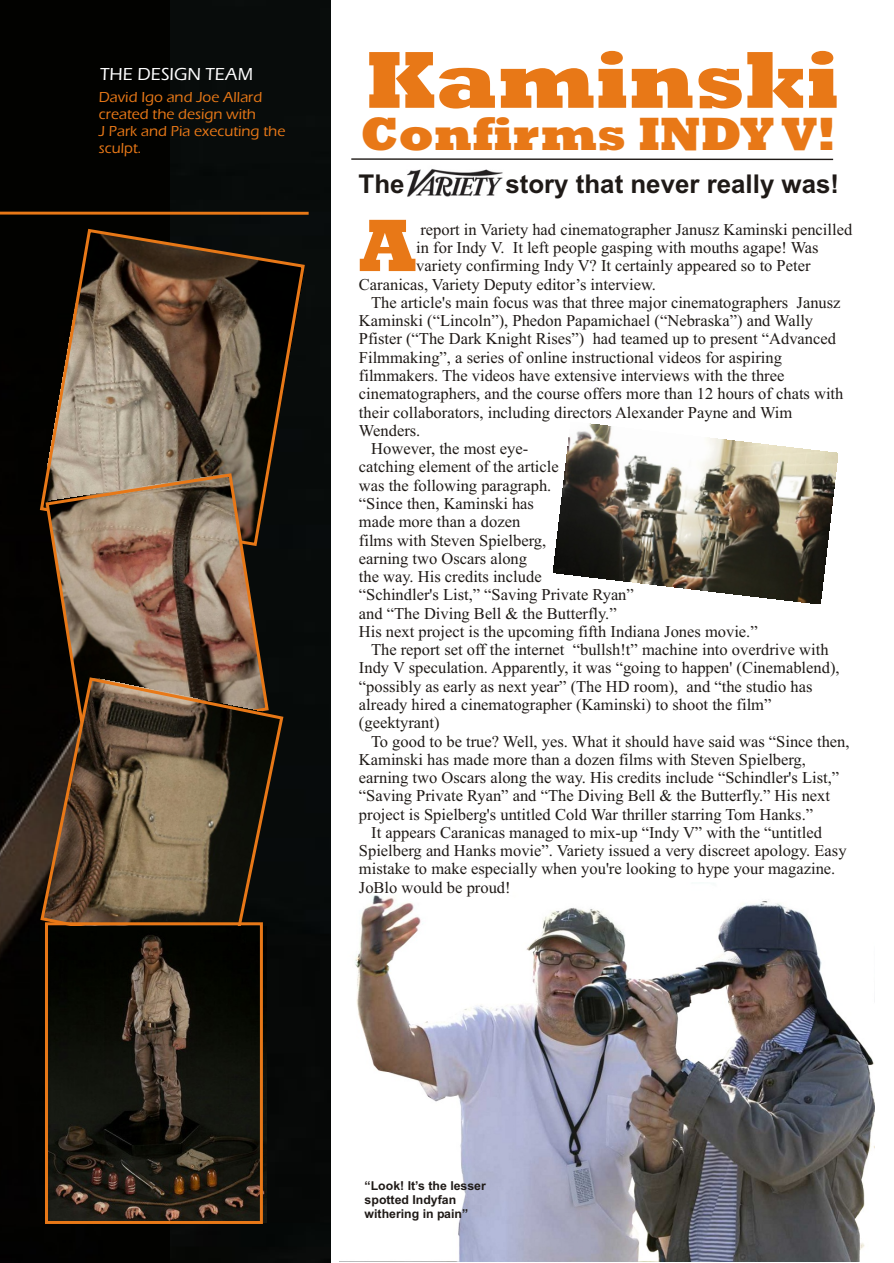
<style>
.page{position:relative;width:894px;height:1263px;background:#fff}
.page>*{position:absolute;margin:0;border:0;box-sizing:border-box;transform-origin:0 0}
.t1{font:800 82.05px "Rockwell";color:#e87817}
.t2{font:800 75.45px "Rockwell";color:#e87817}
.t3{font:800 47.4px "Rockwell";color:#e87817}
.t4{font:700 25.95px "Arial";color:#1f1a17}
.t5{font:18px "Eras Medium ITC";color:#fff}
.t6{font:16.5px "Times New Roman";color:#1f1a17}
.t7{font:15px/17px "Eras Medium ITC";color:#e87817}
.t8{font:700 12.3px/13.8px "Arial";color:#1f1a17}
.t9{font:700 12.3px "Avant Garde Bk BT";color:#1f1a17}
</style>
<div class="page">
<div style="left:170px;top:0;width:161px;height:1263px;background:#070b0a"></div>
<hr style="left:351px;top:158px;width:482px;height:2px;background:#1f1a17">
<img style="left:407px;top:169px;width:96px;height:28px">
<div style="left:0;top:0;width:170px;height:1263px;background:#020200"></div>
<img style="left:355px;top:895px;width:520px;height:366px">
<svg style="left:0;top:211px;width:309px;height:4px"></svg>
<svg style="left:38px;top:227px;width:269px;height:321px;background:#514437"></svg>
<svg style="left:44px;top:472px;width:226px;height:204px;background:#7e6652"></svg>
<svg style="left:39px;top:676px;width:246px;height:285px;background:#514230"></svg>
<img style="left:49px;top:927px;width:217px;height:295px">
<div style="left:45px;top:922px;width:218px;height:302px;border:3px solid #e87817"></div>
<img style="left:553px;top:423px;width:285px;height:181px">
<p class="t5" style="left:100px;top:68px;width:154px">THE DESIGN TEAM</p>
<p class="t7" style="left:99px;top:90px;width:188px">David Igo and Joe Allard created the design with<br>J Park and Pia executing the sculpt.</p>
<h1 class="t1" style="left:366px;top:51px;width:475px">Kaminski</h1>
<h3 class="t3" style="left:361px;top:117px;width:477px">Confirms INDY V!</h3>
<h3 class="t4" style="left:359px;top:174px;width:48px">The</h3>
<h3 class="t4" style="left:505px;top:174px;width:335px">story that never really was!</h3>
<h2 class="t2" style="left:359px;top:219px;width:59px">A</h2>
<p class="t6" style="left:420px;top:223px;width:433px">report in Variety had cinematographer Janusz Kaminski pencilled</p>
<p class="t6" style="left:416px;top:242px;width:404px">in for Indy V. It left people gasping with mouths agape! Was</p>
<p class="t6" style="left:416px;top:260px;width:396px">variety confirming Indy V? It certainly appeared so to Peter</p>
<p class="t6" style="left:359px;top:278px;width:299px">Caranicas, Variety Deputy editor’s interview.</p>
<p class="t6" style="left:371px;top:297px;width:471px">The article's main focus was that three major cinematographers Janusz</p>
<p class="t6" style="left:359px;top:315px;width:456px">Kaminski (“Lincoln”), Phedon Papamichael (“Nebraska”) and Wally</p>
<p class="t6" style="left:359px;top:333px;width:479px">Pfister (“The Dark Knight Rises”) had teamed up to present “Advanced</p>
<p class="t6" style="left:359px;top:351px;width:425px">Filmmaking”, a series of online instructional videos for aspiring</p>
<p class="t6" style="left:359px;top:370px;width:427px">filmmakers. The videos have extensive interviews with the three</p>
<p class="t6" style="left:359px;top:388px;width:486px">cinematographers, and the course offers more than 12 hours of chats with</p>
<p class="t6" style="left:359px;top:406px;width:435px">their collaborators, including directors Alexander Payne and Wim</p>
<p class="t6" style="left:359px;top:424px;width:63px">Wenders.</p>
<p class="t6" style="left:371px;top:443px;width:158px">However, the most eye-</p>
<p class="t6" style="left:359px;top:461px;width:201px">catching element of the article</p>
<p class="t6" style="left:359px;top:479px;width:194px">was the following paragraph.</p>
<p class="t6" style="left:359px;top:498px;width:177px">“Since then, Kaminski has</p>
<p class="t6" style="left:359px;top:516px;width:163px">made more than a dozen</p>
<p class="t6" style="left:359px;top:534px;width:189px">films with Steven Spielberg,</p>
<p class="t6" style="left:359px;top:552px;width:170px">earning two Oscars along</p>
<p class="t6" style="left:359px;top:571px;width:184px">the way. His credits include</p>
<p class="t6" style="left:359px;top:589px;width:276px">“Schindler's List,” “Saving Private Ryan”</p>
<p class="t6" style="left:359px;top:607px;width:259px">and “The Diving Bell &amp; the Butterfly.”</p>
<p class="t6" style="left:359px;top:625px;width:400px">His next project is the upcoming fifth Indiana Jones movie.”</p>
<p class="t6" style="left:371px;top:644px;width:459px">The report set off the internet “bullsh!t” machine into overdrive with</p>
<p class="t6" style="left:359px;top:662px;width:482px">Indy V speculation. Apparently, it was “going to happen' (Cinemablend),</p>
<p class="t6" style="left:359px;top:680px;width:455px">“possibly as early as next year” (The HD room), and “the studio has</p>
<p class="t6" style="left:359px;top:699px;width:414px">already hired a cinematographer (Kaminski) to shoot the film”</p>
<p class="t6" style="left:359px;top:717px;width:82px">(geektyrant)</p>
<p class="t6" style="left:371px;top:735px;width:480px">To good to be true? Well, yes. What it should have said was “Since then,</p>
<p class="t6" style="left:359px;top:753px;width:449px">Kaminski has made more than a dozen films with Steven Spielberg,</p>
<p class="t6" style="left:359px;top:772px;width:482px">earning two Oscars along the way. His credits include “Schindler's List,”</p>
<p class="t6" style="left:359px;top:790px;width:473px">“Saving Private Ryan” and “The Diving Bell &amp; the Butterfly.” His next</p>
<p class="t6" style="left:359px;top:808px;width:456px">project is Spielberg's untitled Cold War thriller starring Tom Hanks.”</p>
<p class="t6" style="left:371px;top:826px;width:452px">It appears Caranicas managed to mix-up “Indy V” with the “untitled</p>
<p class="t6" style="left:359px;top:845px;width:489px">Spielberg and Hanks movie”. Variety issued a very discreet apology. Easy</p>
<p class="t6" style="left:359px;top:863px;width:478px">mistake to make especially when you're looking to hype your magazine.</p>
<p class="t6" style="left:359px;top:881px;width:153px">JoBlo would be proud!</p>
<p class="t9" style="left:363px;top:883px;width:113px">“Indy has got some</p>
<p class="t8" style="left:365px;top:1180px;width:123px">“Look! It’s the lesser spotted Indyfan withering in pain”</p>
</div>
